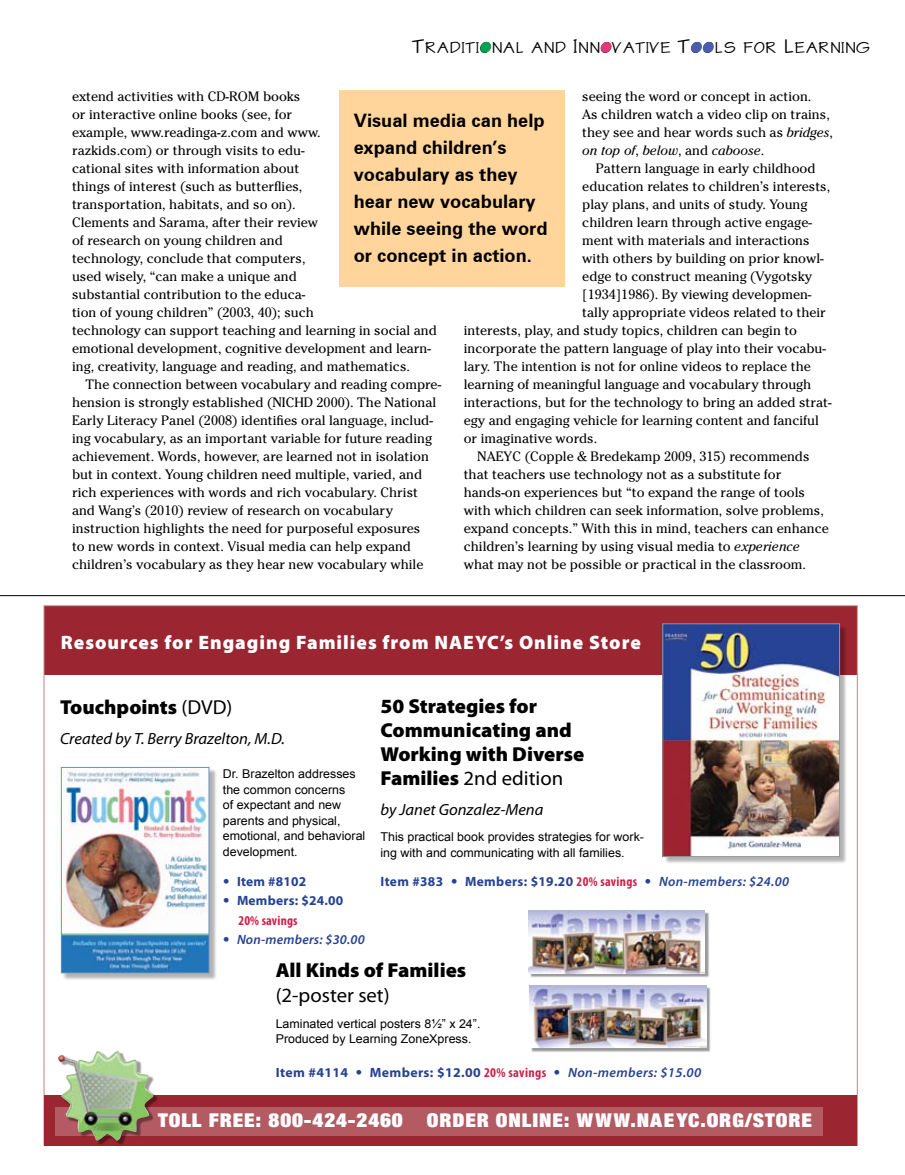
<style>
.page{position:relative;width:905px;height:1175px;background:#fff}
.page>*{position:absolute;margin:0;border:0;box-sizing:border-box;transform-origin:0 0}
.t1{font:20.4px "Sans Extra Black Condensed DTC";letter-spacing:.04em;color:#fff;scale:1.1 1}
.t2{font:900 20.25px/24.2px "Myriad Pro";color:#000}
.t3{font:20.25px "Myriad Pro";color:#000}
.t4{font:900 19.5px "Myriad Pro";letter-spacing:.05em;color:#fff}
.t5{font:700 18.6px/27px "Zurich BT";color:#000}
.t6{font:16.8px "Write Bold SWFTE SC800";color:#000;scale:1.25 1}
.t7{font:italic 16.2px "Myriad Pro";color:#000}
.t8{font:13.5px/18px "Cheltenham";color:#000}
.t9{font:700 13.5px/19.5px "Myriad Pro";letter-spacing:.025em;color:#254392}
.t10{font:italic 600 13.5px "Myriad Pro";letter-spacing:.015em;color:#254392}
.t11{font:12.15px/15.6px "Arial";color:#000}
.s1{font-size:21px}
.s2{font-style:italic}
.s3{font-weight:400}
.s4{font-family:"Cheltenham";font-weight:400}
.s5{font-stretch:condensed;color:#c9234a}
.s6{font-family:"Cheltenham";font-weight:400;font-style:normal}
.s7{font-weight:600;font-style:italic}
</style>
<div class="page">
<svg style="left:480px;top:42px;width:12px;height:11px"></svg>
<svg style="left:600px;top:42px;width:12px;height:11px"></svg>
<svg style="left:691px;top:42px;width:23px;height:11px"></svg>
<hr style="left:0;top:595px;width:904px;height:1px;background:#000">
<div style="left:339px;top:90px;width:225px;height:197px;background:#ffd59c"></div>
<div style="left:44px;top:606px;width:812px;height:69px;background:#9b2531"></div>
<div style="left:44px;top:1095px;width:812px;height:51px;background:#9b2531"></div>
<div style="left:54px;top:1107px;width:768px;height:28px;background:#b35a63"></div>
<div style="left:60px;top:1052px;width:104px;height:98px;background:#000;opacity:.4"></div>
<img style="left:58px;top:1051px;width:95px;height:89px">
<div style="left:62px;top:768px;width:161px;height:219px;background:#000;opacity:.3"></div>
<img style="left:63px;top:769px;width:144px;height:202px">
<div style="left:61px;top:767px;width:148px;height:206px;border:1px solid #6992bb"></div>
<div style="left:663px;top:625px;width:190px;height:245px;background:#000;opacity:.3"></div>
<img style="left:664px;top:625px;width:173px;height:230px">
<div style="left:662px;top:623px;width:177px;height:234px;border:1px solid #939598"></div>
<div style="left:530px;top:912px;width:184px;height:71px;background:#000;opacity:.4"></div>
<img style="left:528px;top:910px;width:176px;height:63px">
<div style="left:531px;top:987px;width:185px;height:71px;background:#000;opacity:.4"></div>
<img style="left:529px;top:985px;width:177px;height:62px">
<p class="t6" style="left:412px;top:38px;width:368px"><span class="s1">T</span>RADITIONAL AND <span class="s1">I</span>NNOVATIVE <span class="s1">T</span>OOLS FOR <span class="s1">L</span>EARNING</p>
<p class="t8" style="left:72px;top:87px;width:366px">extend activities with CD-ROM books<br>or interactive online books (see, for<br>example, www.readinga-z.com and www.<br>razkids.com) or through visits to edu-<br>cational sites with information about<br>things of interest (such as butterflies,<br>transportation, habitats, and so on).<br>Clements and Sarama, after their review<br>of research on young children and<br>technology, conclude that computers,<br>used wisely, “can make a unique and<br>substantial contribution to the educa-<br>tion of young children” (2003, 40); such<br>technology can support teaching and learning in social and emotional development, cognitive development and learn&shy;ing, creativity, language and reading, and mathematics.</p>
<p class="t8" style="left:72px;top:375px;width:370px;text-indent:14px">The connection between vocabulary and reading compre&shy;hension is strongly established (NICHD 2000). The National Early Literacy Panel (2008) identifies oral language, includ&shy;ing vocabulary, as an important variable for future reading achievement. Words, however, are learned not in isolation but in context. Young children need multiple, varied, and rich experiences with words and rich vocabulary. Christ and Wang’s (2010) review of research on vocabulary instruction highlights the need for purposeful exposures<br>to new words in context. Visual media can help expand children’s vocabulary as they hear new vocabulary while</p>
<p class="t8" style="left:582px;top:87px;width:252px">seeing the word or concept in action.<br>As children watch a video clip on trains, they see and hear words such as <span class="s2">bridges</span>, <span class="s2">on top of</span>, <span class="s2">below</span>, and <span class="s2">caboose</span>.</p>
<p class="t8" style="left:596px;top:159px;width:221px">Pattern language in early childhood</p>
<p class="t8" style="left:582px;top:177px;width:249px">education relates to children’s interests,</p>
<p class="t8" style="left:582px;top:195px;width:227px">play plans, and units of study. Young</p>
<p class="t8" style="left:582px;top:213px;width:231px">children learn through active engage-</p>
<p class="t8" style="left:582px;top:231px;width:229px">ment with materials and interactions</p>
<p class="t8" style="left:582px;top:249px;width:243px">with others by building on prior knowl-</p>
<p class="t8" style="left:582px;top:267px;width:231px">edge to construct meaning (Vygotsky</p>
<p class="t8" style="left:582px;top:285px;width:231px">[1934]1986). By viewing developmen-</p>
<p class="t8" style="left:582px;top:303px;width:245px">tally appropriate videos related to their</p>
<p class="t8" style="left:464px;top:321px;width:335px">interests, play, and study topics, children can begin to</p>
<p class="t8" style="left:464px;top:339px;width:363px">incorporate the pattern language of play into their vocabu-</p>
<p class="t8" style="left:464px;top:357px;width:348px">lary. The intention is not for online videos to replace the</p>
<p class="t8" style="left:464px;top:375px;width:349px">learning of meaningful language and vocabulary through</p>
<p class="t8" style="left:464px;top:393px;width:369px">interactions, but for the technology to bring an added strat-</p>
<p class="t8" style="left:464px;top:411px;width:356px">egy and engaging vehicle for learning content and fanciful</p>
<p class="t8" style="left:464px;top:429px;width:135px">or imaginative words.</p>
<p class="t8" style="left:477px;top:447px;width:334px">NAEYC (Copple &amp; Bredekamp 2009, 315) recommends</p>
<p class="t8" style="left:464px;top:465px;width:319px">that teachers use technology not as a substitute for</p>
<p class="t8" style="left:464px;top:483px;width:343px">hands-on experiences but “to expand the range of tools</p>
<p class="t8" style="left:464px;top:501px;width:361px">with which children can seek information, solve problems,</p>
<p class="t8" style="left:464px;top:519px;width:366px">expand concepts.” With this in mind, teachers can enhance</p>
<p class="t8" style="left:464px;top:537px;width:337px">children’s learning by using visual media to <span class="s2">experience</span></p>
<p class="t8" style="left:464px;top:555px;width:344px">what may not be possible or practical in the classroom.</p>
<h3 class="t5" style="left:354px;top:107px;width:195px">Visual media can help expand children’s vocabulary as they hear new vocabulary while seeing the word or concept in action.</h3>
<h3 class="t4" style="left:61px;top:629px;width:581px">Resources for Engaging Families from NAEYC’s Online Store</h3>
<h2 class="t2" style="left:60px;top:694px;width:174px">Touchpoints <span class="s3">(DVD)</span></h2>
<p class="t7" style="left:60px;top:729px;width:226px">Created by T. Berry Brazelton, M.D.</p>
<p class="t11" style="left:223px;top:766px;width:144px">Dr. Brazelton addresses the common concerns<br>of expectant and new parents and physical, emotional, and behavioral development.</p>
<p class="t9" style="left:223px;top:871px;width:85px"><span class="s4">•</span> Item #8102</p>
<p class="t9" style="left:238px;top:890px;width:106px;text-indent:-16px"><span class="s4">•</span> Members: $24.00<br><span class="s5">20% savings</span></p>
<p class="t10" style="left:223px;top:931px;width:143px"><span class="s6">•</span> Non-members: $30.00</p>
<h2 class="t2" style="left:380px;top:693px;width:205px">50 Strategies for<br>Communicating and<br>Working with Diverse<br>Families <span class="s3">2nd edition</span></h2>
<p class="t7" style="left:380px;top:800px;width:164px">by Janet Gonzalez-Mena</p>
<p class="t11" style="left:380px;top:829px;width:265px">This practical book provides strategies for work&shy;ing with and communicating with all families.</p>
<p class="t9" style="left:380px;top:871px;width:410px">Item #383 <span class="s4">•</span> Members: $19.20 <span class="s5">20% savings</span> <span class="s4">•</span> <span class="s7">Non-members: $24.00</span></p>
<h2 class="t2" style="left:276px;top:957px;width:192px">All Kinds of Families</h2>
<h2 class="t3" style="left:276px;top:982px;width:115px">(2-poster set)</h2>
<p class="t11" style="left:276px;top:1015px;width:206px">Laminated vertical posters 8½” x 24”.<br>Produced by Learning ZoneXpress.</p>
<p class="t9" style="left:276px;top:1062px;width:427px">Item #4114 <span class="s4">•</span> Members: $12.00 <span class="s5">20% savings</span> <span class="s4">•</span> <span class="s7">Non-members: $15.00</span></p>
<h1 class="t1" style="left:158px;top:1108px;width:564px">TOLL FREE: 800-424-2460 ORDER ONLINE: WWW.NAEYC.ORG/STORE</h1>
</div>
